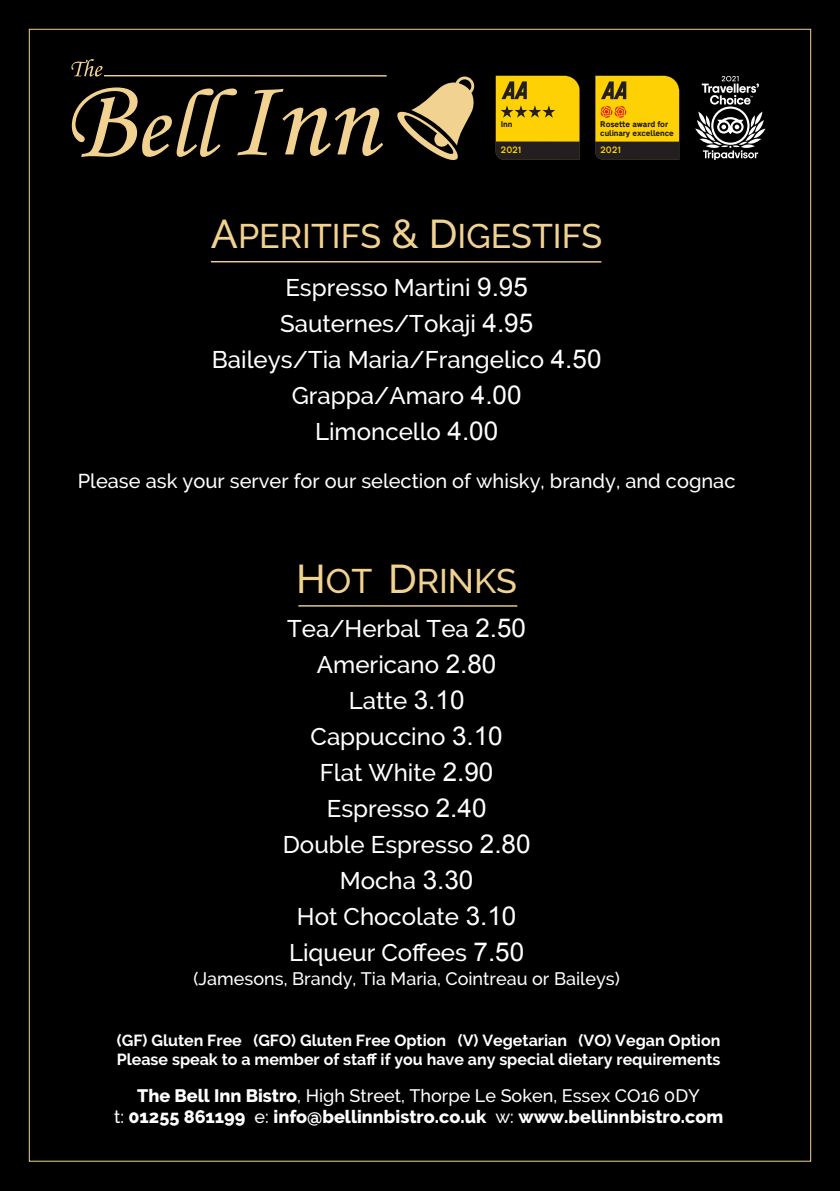
<style>
.page{position:relative;width:840px;height:1191px;background:#fff}
.page>*{position:absolute;margin:0;border:0;box-sizing:border-box;transform-origin:0 0}
.t1{font:500 34px "Raleway";color:#f1d291}
.t2{font:500 24px/36px "Raleway";color:#fff;text-align:center}
.t3{font:500 20px "Raleway";color:#fff}
.t4{font:800 18px/21.6px "Raleway";color:#fff;text-align:center}
.t5{font:500 18px "Raleway";color:#fff}
.t6{font:700 16px/19.2px "Raleway";color:#fff}
.t7{font:500 8.4px "Transport New";letter-spacing:.025em;color:#fed105}
.t8{font:800 7.4px/8.4px "Transport New";letter-spacing:-.02em;color:#231f20}
.s1{font-size:40px}
.s2{font-family:"Arial";font-weight:400;font-size:26px}
.s3{font-weight:500}
</style>
<div class="page">
<div style="left:0;top:0;width:839px;height:1191px;background:#000"></div>
<hr style="left:104px;top:75px;width:282px;height:2px;background:#f1d291">
<svg style="left:71px;top:59px;width:31px;height:18px"></svg>
<svg style="left:72px;top:87px;width:311px;height:70px"></svg>
<svg style="left:397px;top:77px;width:77px;height:83px"></svg>
<svg style="left:495px;top:75px;width:84px;height:85px;background:#ba9a0c"></svg>
<svg style="left:595px;top:75px;width:84px;height:85px;background:#c19c0c"></svg>
<svg style="left:695px;top:76px;width:70px;height:84px"></svg>
<hr style="left:211px;top:261px;width:390px;height:1px;background:#f1d291">
<hr style="left:298px;top:605px;width:219px;height:1px;background:#f1d291">
<p class="t8" style="left:500px;top:120px;width:13px">Inn</p>
<p class="t7" style="left:500px;top:143px;width:22px">2021</p>
<p class="t8" style="left:600px;top:120px;width:75px">Rosette award for culinary excellence</p>
<p class="t7" style="left:600px;top:143px;width:22px">2021</p>
<h1 class="t1" style="left:211px;top:217px;width:393px"><span class="s1">A</span>PERITIFS <span class="s1">&amp; D</span>IGESTIFS</h1>
<p class="t2" style="left:212px;top:270px;width:391px">Espresso Martini <span class="s2">9.95<br></span>Sauternes/Tokaji <span class="s2">4.95<br></span>Baileys/Tia Maria/Frangelico <span class="s2">4.50<br></span>Grappa/Amaro <span class="s2">4.00<br></span>Limoncello <span class="s2">4.00</span></p>
<p class="t3" style="left:78px;top:470px;width:658px">Please ask your server for our selection of whisky, brandy, and cognac</p>
<h1 class="t1" style="left:296px;top:561px;width:222px"><span class="s1">H</span>OT <span class="s1">D</span>RINKS</h1>
<p class="t2" style="left:282px;top:610px;width:249px">Tea/Herbal Tea <span class="s2">2.50<br></span>Americano <span class="s2">2.80<br></span>Latte <span class="s2">3.10<br></span>Cappuccino <span class="s2">3.10<br></span>Flat White <span class="s2">2.90<br></span>Espresso <span class="s2">2.40<br></span>Double Espresso <span class="s2">2.80<br></span>Mocha <span class="s2">3.30<br></span>Hot Chocolate <span class="s2">3.10<br></span>Liqueur Coffees <span class="s2">7.50</span></p>
<p class="t5" style="left:193px;top:968px;width:428px">(Jamesons, Brandy, Tia Maria, Cointreau or Baileys)</p>
<p class="t6" style="left:117px;top:1031px;width:605px">(GF) Gluten Free (GFO) Gluten Free Option (V) Vegetarian (VO) Vegan Option<br>Please speak to a member of staff if you have any special dietary requirements</p>
<p class="t4" style="left:114px;top:1084px;width:610px">The Bell Inn Bistro<span class="s3">, High Street, Thorpe Le Soken, Essex CO16 0DY<br>t:</span> 01255 861199 <span class="s3">e:</span> info@bellinnbistro.co.uk <span class="s3">w:</span> www.bellinnbistro.com</p>
</div>
